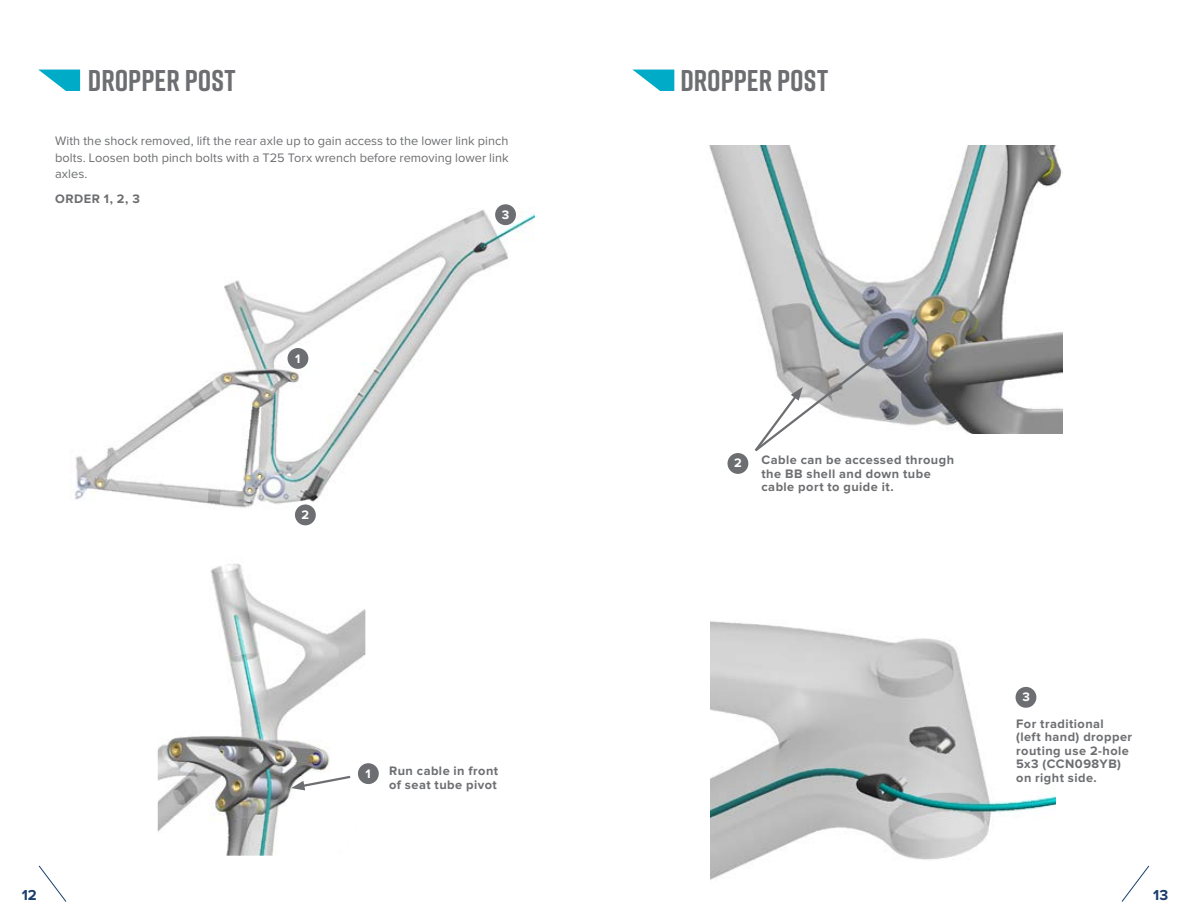
<style>
.page{position:relative;width:1188px;height:918px;background:#fff}
.page>*{position:absolute;margin:0;border:0;box-sizing:border-box;transform-origin:0 0}
.t1{font:700 30px "Rift";color:#6d6e71}
.t2{font:700 15px "Proxima Nova";color:#1b3e6f}
.t3{font:700 12.75px/13.5px "Proxima Nova";letter-spacing:.035em;color:#6d6e71}
.t4{font:12.75px/16.5px "Proxima Nova";letter-spacing:.005em;color:#6d6e71;text-align:justify}
.t5{font:700 12.75px "Proxima Nova";color:#fff}
</style>
<div class="page">
<svg style="left:1121px;top:865px;width:29px;height:37px"></svg>
<svg style="left:38px;top:865px;width:29px;height:37px"></svg>
<img style="left:74px;top:207px;width:460px;height:304px">
<img style="left:158px;top:563px;width:207px;height:293px">
<img style="left:709px;top:146px;width:354px;height:288px">
<img style="left:710px;top:621px;width:346px;height:259px">
<svg style="left:39px;top:70px;width:41px;height:21px"></svg>
<svg style="left:633px;top:70px;width:41px;height:21px"></svg>
<div style="left:295px;top:504px;width:21px;height:21px;background:#6d6e71;border-radius:50%"></div>
<div style="left:288px;top:348px;width:20px;height:21px;background:#6d6e71;border-radius:50%"></div>
<div style="left:358px;top:763px;width:21px;height:21px;background:#6d6e71;border-radius:50%"></div>
<div style="left:728px;top:453px;width:20px;height:21px;background:#6d6e71;border-radius:50%"></div>
<div style="left:1016px;top:687px;width:20px;height:21px;background:#6d6e71;border-radius:50%"></div>
<div style="left:495px;top:204px;width:21px;height:21px;background:#6d6e71;border-radius:50%"></div>
<svg style="left:752px;top:348px;width:137px;height:104px"></svg>
<svg style="left:291px;top:774px;width:62px;height:16px"></svg>
<h1 class="t1" style="left:88px;top:59px;width:149px">DROPPER POST</h1>
<h1 class="t1" style="left:680px;top:59px;width:149px">DROPPER POST</h1>
<p class="t4" style="left:55px;top:132px;width:455px">With the shock removed, lift the rear axle up to gain access to the lower link pinch bolts. Loosen both pinch bolts with a T25 Torx wrench before removing lower link axles.</p>
<p class="t3" style="left:55px;top:192px;width:86px">ORDER 1, 2, 3</p>
<p class="t5" style="left:295px;top:351px;width:7px">1</p>
<p class="t5" style="left:302px;top:507px;width:9px">2</p>
<p class="t5" style="left:502px;top:207px;width:9px">3</p>
<p class="t5" style="left:366px;top:766px;width:7px">1</p>
<p class="t3" style="left:389px;top:764px;width:111px">Run cable in front of seat tube pivot</p>
<p class="t5" style="left:734px;top:456px;width:9px">2</p>
<p class="t3" style="left:761px;top:453px;width:194px">Cable can be accessed through the BB shell and down tube cable port to guide it.</p>
<p class="t5" style="left:1022px;top:690px;width:9px">3</p>
<p class="t3" style="left:1016px;top:717px;width:117px">For traditional<br>(left hand) dropper routing use 2-hole<br>5x3 (CCN098YB) on right side.</p>
<p class="t2" style="left:22px;top:886px;width:17px">12</p>
<p class="t2" style="left:1153px;top:886px;width:16px">13</p>
</div>
